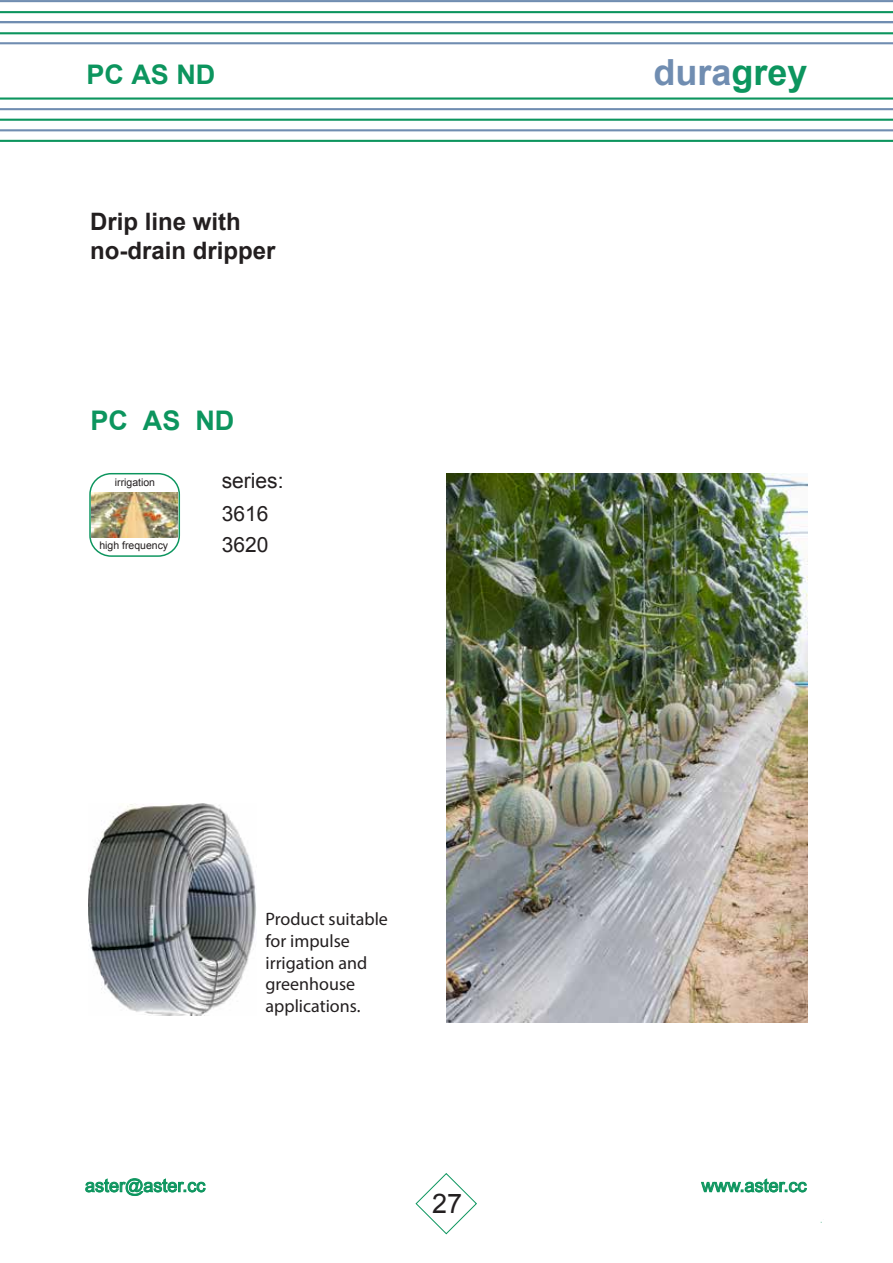
<style>
.page{position:relative;width:893px;height:1263px;background:#fff}
.page>*{position:absolute;margin:0;border:0;box-sizing:border-box;transform-origin:0 0}
.t1{font:700 36px "Arial";color:#708db1}
.t2{font:700 27px "Arial";color:#0c955e}
.t3{font:27px "Arial";color:#231f20}
.t4{font:700 24px/28.8px "Arial";color:#231f20}
.t5{font:21px/33.9px "Arial";color:#231f20}
.t6{font:18px/21.6px "Myriad Pro";color:#231f20}
.t7{font:18px "Arial";color:#0c955e}
.t8{font:10.5px "Arial";color:#231f20}
.s1{color:#0c955e}
</style>
<div class="page">
<img style="left:91px;top:492px;width:87px;height:45px">
<div style="left:89px;top:473px;width:91px;height:84px;border:1px solid #0c955e;border-radius:21px"></div>
<img style="left:446px;top:473px;width:362px;height:549px">
<hr style="left:0;top:11px;width:893px;height:2px;background:#0c955e">
<hr style="left:0;top:42px;width:893px;height:2px;background:#708db1">
<hr style="left:0;top:21px;width:893px;height:2px;background:#708db1">
<hr style="left:0;top:0;width:893px;height:2px;background:#708db1">
<hr style="left:0;top:32px;width:893px;height:2px;background:#0c955e">
<hr style="left:0;top:97px;width:893px;height:3px;background:#0c955e">
<hr style="left:0;top:129px;width:893px;height:2px;background:#708db1">
<hr style="left:0;top:108px;width:893px;height:2px;background:#708db1">
<hr style="left:0;top:119px;width:893px;height:2px;background:#0c955e">
<hr style="left:0;top:140px;width:893px;height:2px;background:#0c955e">
<svg style="left:85px;top:1178px;width:121px;height:18px"></svg>
<svg style="left:701px;top:1178px;width:106px;height:15px"></svg>
<svg style="left:415px;top:1173px;width:62px;height:62px"></svg>
<img style="left:89px;top:803px;width:167px;height:213px">
<p class="t2" style="left:86px;top:57px;width:131px">PC AS ND</p>
<p class="t1" style="left:653px;top:49px;width:156px">dura<span class="s1">grey</span></p>
<p class="t4" style="left:90px;top:208px;width:187px">Drip line with no-drain dripper</p>
<p class="t2" style="left:90px;top:403px;width:146px">PC AS ND</p>
<p class="t8" style="left:115px;top:475px;width:42px">irrigation</p>
<p class="t8" style="left:99px;top:538px;width:70px">high frequency</p>
<p class="t5" style="left:222px;top:463px;width:63px">series:<br>3616</p>
<p class="t5" style="left:222px;top:528px;width:48px">3620</p>
<p class="t6" style="left:266px;top:908px;width:124px">Product suitable for impulse irrigation and greenhouse applications.</p>
<p class="t7" style="left:85px;top:1173px;width:122px">aster@aster.cc</p>
<p class="t7" style="left:702px;top:1173px;width:107px">www.aster.cc</p>
<p class="t3" style="left:432px;top:1186px;width:32px">27</p>
</div>
